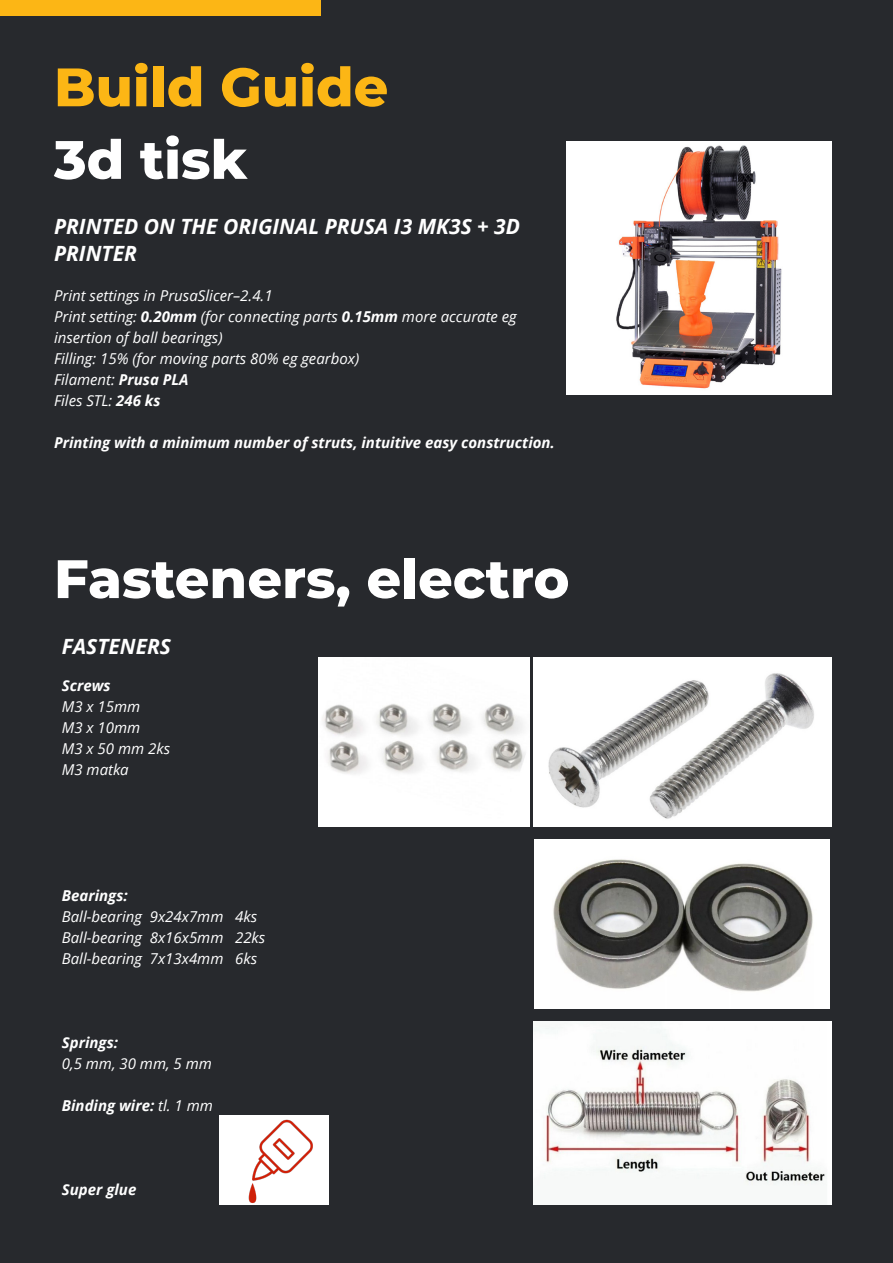
<style>
.page{position:relative;width:893px;height:1263px;background:#27292d}
.page>*{position:absolute;margin:0;border:0;box-sizing:border-box;transform-origin:0 0}
.t1{font:800 54px "Montserrat";color:#fff}
.t2{font:800 54px "Montserrat";color:#fcb615}
.t3{font:italic 700 21px/27px "Open Sans";color:#fff}
.t4{font:italic 15px/21px "Open Sans";color:#fff}
.t5{font:italic 700 15px "Open Sans";color:#fff}
.s1{font-weight:700}
.s2{font-weight:400}
</style>
<div class="page">
<img style="left:533px;top:1021px;width:298px;height:184px">
<div style="left:0;top:0;width:321px;height:15px;background:#fcb615"></div>
<img style="left:533px;top:658px;width:298px;height:169px">
<img style="left:319px;top:658px;width:210px;height:169px">
<img style="left:535px;top:840px;width:295px;height:168px">
<div style="left:219px;top:1115px;width:109px;height:90px;background:#fff"></div>
<img style="left:248px;top:1119px;width:65px;height:84px">
<img style="left:566px;top:141px;width:265px;height:254px">
<p class="t2" style="left:54px;top:48px;width:336px">Build Guide</p>
<p class="t1" style="left:54px;top:120px;width:195px">3d tisk</p>
<p class="t3" style="left:54px;top:212px;width:468px">PRINTED ON THE ORIGINAL PRUSA I3 MK3S + 3D<br>PRINTER</p>
<p class="t4" style="left:54px;top:285px;width:220px">Print settings in PrusaSlicer–2.4.1</p>
<p class="t4" style="left:54px;top:306px;width:464px">Print setting: <span class="s1">0.20mm</span> (for connecting parts <span class="s1">0.15mm</span> more accurate eg insertion of ball bearings)</p>
<p class="t4" style="left:54px;top:348px;width:307px">Filling: 15% (for moving parts 80% eg gearbox)</p>
<p class="t4" style="left:54px;top:369px;width:136px">Filament: <span class="s1">Prusa PLA</span></p>
<p class="t4" style="left:54px;top:390px;width:108px">Files STL: <span class="s1">246 ks</span></p>
<p class="t5" style="left:54px;top:432px;width:502px">Printing with a minimum number of struts, intuitive easy construction.</p>
<p class="t1" style="left:54px;top:539px;width:517px">Fasteners, electro</p>
<p class="t3" style="left:62px;top:633px;width:111px">FASTENERS</p>
<p class="t5" style="left:62px;top:675px;width:50px">Screws</p>
<p class="t4" style="left:62px;top:696px;width:80px">M3 x 15mm</p>
<p class="t4" style="left:62px;top:717px;width:80px">M3 x 10mm</p>
<p class="t4" style="left:62px;top:738px;width:110px">M3 x 50 mm 2ks</p>
<p class="t4" style="left:62px;top:759px;width:68px">M3 matka</p>
<p class="t5" style="left:62px;top:885px;width:67px">Bearings:</p>
<p class="t4" style="left:62px;top:906px;width:197px">Ball-bearing 9x24x7mm 4ks</p>
<p class="t4" style="left:62px;top:927px;width:205px">Ball-bearing 8x16x5mm 22ks</p>
<p class="t4" style="left:62px;top:948px;width:197px">Ball-bearing 7x13x4mm 6ks</p>
<p class="t5" style="left:62px;top:1032px;width:58px">Springs:</p>
<p class="t4" style="left:62px;top:1053px;width:152px">0,5 mm, 30 mm, 5 mm</p>
<p class="t5" style="left:62px;top:1095px;width:153px">Binding wire: <span class="s2">tl. 1 mm</span></p>
<p class="t5" style="left:62px;top:1179px;width:76px">Super glue</p>
</div>
